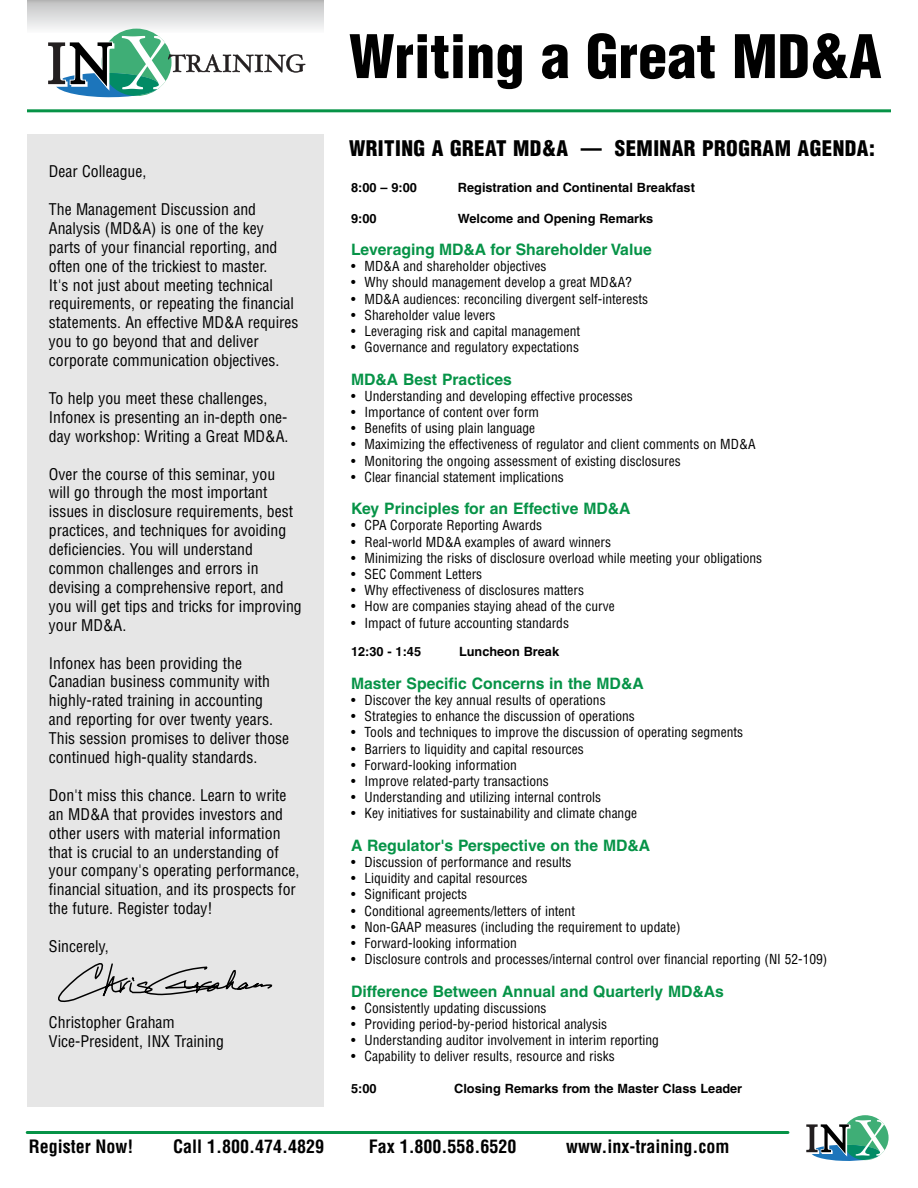
<style>
.page{position:relative;width:918px;height:1188px;background:#fff}
.page>*{position:absolute;margin:0;border:0;box-sizing:border-box;transform-origin:0 0}
.t1{font:900 condensed 58.5px "Helvetica";color:#000}
.t2{font:900 condensed 21px "Helvetica";letter-spacing:.02em;color:#000}
.t3{font:700 condensed 18px "Helvetica";color:#000}
.t4{font:condensed 15.75px/18.9px "Helvetica";color:#000}
.t5{font:700 15.75px "Helvetica";color:#069347}
.t6{font:condensed 13.5px "Helvetica";color:#000}
.t7{font:700 12.75px "Helvetica";color:#000}
</style>
<div class="page">
<div style="left:27px;top:134px;width:297px;height:973px;background:#e6e6e6"></div>
<svg style="left:27px;top:0;width:297px;height:29px;background:#d8d9d9"></svg>
<hr style="left:27px;top:109px;width:864px;height:3px;background:#069347">
<svg style="left:58px;top:963px;width:215px;height:40px"></svg>
<svg style="left:48px;top:29px;width:257px;height:68px"></svg>
<hr style="left:27px;top:1131px;width:761px;height:3px;background:#069347">
<svg style="left:806px;top:1115px;width:83px;height:46px"></svg>
<p class="t4" style="left:49px;top:162px;width:99px">Dear Colleague,</p>
<p class="t4" style="left:49px;top:200px;width:251px">The Management Discussion and Analysis (MD&amp;A) is one of the key parts of your financial reporting, and often one of the trickiest to master.<br>It's not just about meeting technical requirements, or repeating the financial statements. An effective MD&amp;A requires you to go beyond that and deliver corporate communication objectives.</p>
<p class="t4" style="left:49px;top:389px;width:241px">To help you meet these challenges,<br>Infonex is presenting an in-depth one&shy;day workshop: Writing a Great MD&amp;A.</p>
<p class="t4" style="left:49px;top:464px;width:254px">Over the course of this seminar, you<br>will go through the most important issues in disclosure requirements, best practices, and techniques for avoiding deficiencies. You will understand common challenges and errors in devising a comprehensive report, and you will get tips and tricks for improving your MD&amp;A.</p>
<p class="t4" style="left:49px;top:653px;width:242px">Infonex has been providing the Canadian business community with highly-rated training in accounting and reporting for over twenty years.<br>This session promises to deliver those continued high-quality standards.</p>
<p class="t4" style="left:49px;top:786px;width:252px">Don't miss this chance. Learn to write an MD&amp;A that provides investors and other users with material information that is crucial to an understanding of your company's operating performance, financial situation, and its prospects for the future. Register today!</p>
<p class="t4" style="left:49px;top:937px;width:61px">Sincerely,</p>
<p class="t4" style="left:49px;top:1012px;width:177px">Christopher Graham<br>Vice-President, INX Training</p>
<h1 class="t1" style="left:349px;top:20px;width:534px">Writing a Great MD&amp;A</h1>
<h2 class="t2" style="left:349px;top:135px;width:527px">Writing a Great MD&amp;A — SEMINAR PROGRAM AGENDA:</h2>
<p class="t7" style="left:351px;top:180px;width:67px">8:00 – 9:00</p>
<p class="t7" style="left:458px;top:180px;width:238px">Registration and Continental Breakfast</p>
<p class="t7" style="left:351px;top:210px;width:27px">9:00</p>
<p class="t7" style="left:458px;top:210px;width:197px">Welcome and Opening Remarks</p>
<p class="t5" style="left:351px;top:240px;width:302px">Leveraging MD&amp;A for Shareholder Value</p>
<p class="t6" style="left:351px;top:258px;width:197px">• MD&amp;A and shareholder objectives</p>
<p class="t6" style="left:351px;top:274px;width:282px">• Why should management develop a great MD&amp;A?</p>
<p class="t6" style="left:351px;top:290px;width:299px">• MD&amp;A audiences: reconciling divergent self-interests</p>
<p class="t6" style="left:351px;top:307px;width:146px">• Shareholder value levers</p>
<p class="t6" style="left:351px;top:323px;width:231px">• Leveraging risk and capital management</p>
<p class="t6" style="left:351px;top:339px;width:230px">• Governance and regulatory expectations</p>
<p class="t5" style="left:351px;top:370px;width:163px">MD&amp;A Best Practices</p>
<p class="t6" style="left:351px;top:388px;width:283px">• Understanding and developing effective processes</p>
<p class="t6" style="left:351px;top:404px;width:190px">• Importance of content over form</p>
<p class="t6" style="left:351px;top:420px;width:186px">• Benefits of using plain language</p>
<p class="t6" style="left:351px;top:436px;width:406px">• Maximizing the effectiveness of regulator and client comments on MD&amp;A</p>
<p class="t6" style="left:351px;top:452px;width:331px">• Monitoring the ongoing assessment of existing disclosures</p>
<p class="t6" style="left:351px;top:469px;width:214px">• Clear financial statement implications</p>
<p class="t5" style="left:351px;top:499px;width:281px">Key Principles for an Effective MD&amp;A</p>
<p class="t6" style="left:351px;top:517px;width:193px">• CPA Corporate Reporting Awards</p>
<p class="t6" style="left:351px;top:533px;width:261px">• Real-world MD&amp;A examples of award winners</p>
<p class="t6" style="left:351px;top:550px;width:413px">• Minimizing the risks of disclosure overload while meeting your obligations</p>
<p class="t6" style="left:351px;top:566px;width:133px">• SEC Comment Letters</p>
<p class="t6" style="left:351px;top:582px;width:234px">• Why effectiveness of disclosures matters</p>
<p class="t6" style="left:351px;top:598px;width:265px">• How are companies staying ahead of the curve</p>
<p class="t6" style="left:351px;top:614px;width:220px">• Impact of future accounting standards</p>
<p class="t7" style="left:351px;top:644px;width:72px">12:30 - 1:45</p>
<p class="t7" style="left:459px;top:644px;width:102px">Luncheon Break</p>
<p class="t5" style="left:351px;top:674px;width:294px">Master Specific Concerns in the MD&amp;A</p>
<p class="t6" style="left:351px;top:692px;width:256px">• Discover the key annual results of operations</p>
<p class="t6" style="left:351px;top:708px;width:285px">• Strategies to enhance the discussion of operations</p>
<p class="t6" style="left:351px;top:724px;width:394px">• Tools and techniques to improve the discussion of operating segments</p>
<p class="t6" style="left:351px;top:740px;width:234px">• Barriers to liquidity and capital resources</p>
<p class="t6" style="left:351px;top:757px;width:167px">• Forward-looking information</p>
<p class="t6" style="left:351px;top:773px;width:199px">• Improve related-party transactions</p>
<p class="t6" style="left:351px;top:789px;width:252px">• Understanding and utilizing internal controls</p>
<p class="t6" style="left:351px;top:805px;width:288px">• Key initiatives for sustainability and climate change</p>
<p class="t5" style="left:351px;top:836px;width:301px">A Regulator's Perspective on the MD&amp;A</p>
<p class="t6" style="left:351px;top:854px;width:222px">• Discussion of performance and results</p>
<p class="t6" style="left:351px;top:870px;width:178px">• Liquidity and capital resources</p>
<p class="t6" style="left:351px;top:886px;width:118px">• Significant projects</p>
<p class="t6" style="left:351px;top:902px;width:226px">• Conditional agreements/letters of intent</p>
<p class="t6" style="left:351px;top:919px;width:331px">• Non-GAAP measures (including the requirement to update)</p>
<p class="t6" style="left:351px;top:935px;width:167px">• Forward-looking information</p>
<p class="t6" style="left:351px;top:951px;width:478px">• Disclosure controls and processes/internal control over financial reporting (NI 52-109)</p>
<p class="t5" style="left:351px;top:982px;width:375px">Difference Between Annual and Quarterly MD&amp;As</p>
<p class="t6" style="left:351px;top:1000px;width:197px">• Consistently updating discussions</p>
<p class="t6" style="left:351px;top:1016px;width:258px">• Providing period-by-period historical analysis</p>
<p class="t6" style="left:351px;top:1032px;width:309px">• Understanding auditor involvement in interim reporting</p>
<p class="t6" style="left:351px;top:1048px;width:265px">• Capability to deliver results, resource and risks</p>
<p class="t7" style="left:351px;top:1081px;width:27px">5:00</p>
<p class="t7" style="left:454px;top:1081px;width:290px">Closing Remarks from the Master Class Leader</p>
<h3 class="t3" style="left:29px;top:1135px;width:106px">Register Now!</h3>
<h3 class="t3" style="left:173px;top:1135px;width:152px">Call 1.800.474.4829</h3>
<h3 class="t3" style="left:369px;top:1135px;width:149px">Fax 1.800.558.6520</h3>
<h3 class="t3" style="left:566px;top:1135px;width:165px">www.inx-training.com</h3>
</div>
